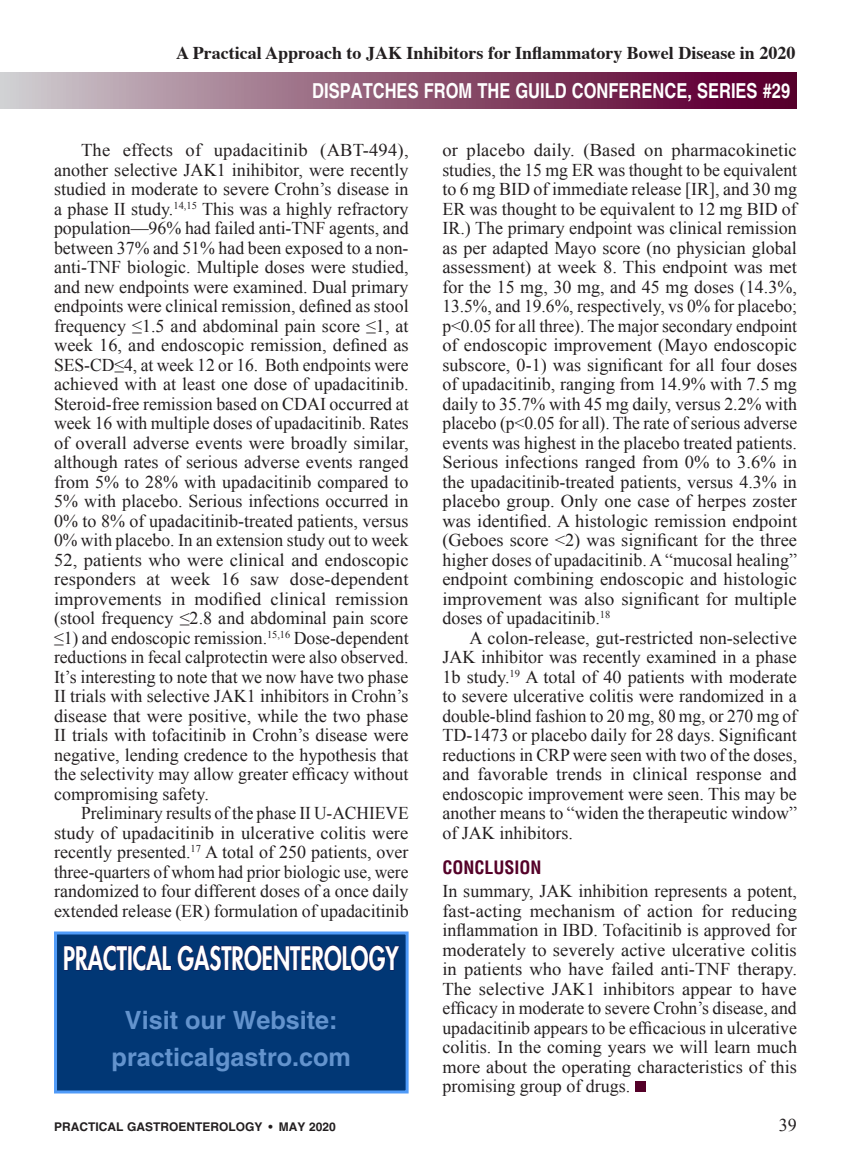
<style>
.page{position:relative;width:851px;height:1161px;background:#fff}
.page>*{position:absolute;margin:0;border:0;box-sizing:border-box;transform-origin:0 0}
.t1{font:800 31.5px "Futura";color:#fff;scale:.72 1}
.t2{font:700 25.2px "Helvetica";color:#6393cd}
.t3{font:700 20.7px "Helvetica";color:#fff;scale:.8 1}
.A_Body_Copy{font:18px/19.5px "Times New Roman";color:#231f20;text-align:justify}
.A_Body_Copy-1st_P{font:18px/19.5px "Times New Roman";color:#231f20;text-align:justify}
.t4{font:700 18px "Times";color:#231f20}
._1_Head{font:700 condensed 18px "Helvetica";color:#540028}
.A_Bottom_Title_Page{font:18px "Times New Roman";color:#231f20}
.A_Bottom_Title_Page-2{font:700 12px "Helvetica";color:#231f20}
</style>
<div class="page">
<div style="left:0;top:73px;width:796px;height:35px;background:linear-gradient(to right,#cec9cc,#550025)"></div>
<div style="left:635px;top:1081px;width:10px;height:11px;background:#540028"></div>
<div style="left:54px;top:932px;width:354px;height:162px;background:#013775;border:3px solid #509bf8"></div>
<svg style="left:64px;top:945px;width:107px;height:26px"></svg>
<svg style="left:177px;top:945px;width:223px;height:26px"></svg>
<p class="t4" style="left:176px;top:35px;width:620px">A Practical Approach to JAK Inhibitors for Inflammatory Bowel Disease in 2020</p>
<p class="t3" style="left:312px;top:78px;width:599px">DISPATCHES FROM THE GUILD CONFERENCE, SERIES #29</p>
<p class="A_Body_Copy" style="left:54px;top:140px;width:356px;text-indent:27px">The effects of upadacitinib (ABT-494), another selective JAK1 inihibitor, were recently studied in moderate to severe Crohn’s disease in a phase II study.<sup>14,15</sup> This was a highly refractory population—96% had failed anti-TNF agents, and between 37% and 51% had been exposed to a non&shy;anti-TNF biologic. Multiple doses were studied, and new endpoints were examined. Dual primary endpoints were clinical remission, defined as stool frequency ≤1.5 and abdominal pain score ≤1, at week 16, and endoscopic remission, defined as SES-CD≤4, at week 12 or 16. Both endpoints were achieved with at least one dose of upadacitinib.<br>Steroid-free remission based on CDAI occurred at week 16 with multiple doses of upadacitinib. Rates of overall adverse events were broadly similar, although rates of serious adverse events ranged from 5% to 28% with upadacitinib compared to 5% with placebo. Serious infections occurred in 0% to 8% of upadacitinib-treated patients, versus 0% with placebo. In an extension study out to week 52, patients who were clinical and endoscopic responders at week 16 saw dose-dependent improvements in modified clinical remission (stool frequency ≤2.8 and abdominal pain score ≤1) and endoscopic remission.<sup>15,16</sup> Dose-dependent reductions in fecal calprotectin were also observed.<br>It’s interesting to note that we now have two phase II trials with selective JAK1 inhibitors in Crohn’s disease that were positive, while the two phase II trials with tofacitinib in Crohn’s disease were negative, lending credence to the hypothesis that the selectivity may allow greater efficacy without compromising safety.</p>
<p class="A_Body_Copy" style="left:54px;top:803px;width:356px;text-indent:27px">Preliminary results of the phase II U-ACHIEVE study of upadacitinib in ulcerative colitis were recently presented.<sup>17</sup> A total of 250 patients, over three-quarters of whom had prior biologic use, were randomized to four different doses of a once daily extended release (ER) formulation of upadacitinib</p>
<p class="t1" style="left:63px;top:938px;width:467px">PRACTICAL GASTROENTEROLOGY</p>
<p class="t2" style="left:125px;top:1004px;width:214px">Visit our Website:</p>
<p class="t2" style="left:112px;top:1042px;width:241px">practicalgastro.com</p>
<p class="A_Body_Copy" style="left:442px;top:140px;width:356px">or placebo daily. (Based on pharmacokinetic studies, the 15 mg ER was thought to be equivalent to 6 mg BID of immediate release [IR], and 30 mg ER was thought to be equivalent to 12 mg BID of IR.) The primary endpoint was clinical remission as per adapted Mayo score (no physician global assessment) at week 8. This endpoint was met for the 15 mg, 30 mg, and 45 mg doses (14.3%, 13.5%, and 19.6%, respectively, vs 0% for placebo; p&lt;0.05 for all three). The major secondary endpoint of endoscopic improvement (Mayo endoscopic subscore, 0-1) was significant for all four doses of upadacitinib, ranging from 14.9% with 7.5 mg daily to 35.7% with 45 mg daily, versus 2.2% with placebo (p&lt;0.05 for all). The rate of serious adverse events was highest in the placebo treated patients.<br>Serious infections ranged from 0% to 3.6% in the upadacitinib-treated patients, versus 4.3% in placebo group. Only one case of herpes zoster was identified. A histologic remission endpoint (Geboes score &lt;2) was significant for the three higher doses of upadacitinib. A “mucosal healing” endpoint combining endoscopic and histologic improvement was also significant for multiple doses of upadacitinib.<sup>18</sup></p>
<p class="A_Body_Copy" style="left:442px;top:627px;width:356px;text-indent:27px">A colon-release, gut-restricted non-selective JAK inhibitor was recently examined in a phase 1b study.<sup>19</sup> A total of 40 patients with moderate to severe ulcerative colitis were randomized in a double-blind fashion to 20 mg, 80 mg, or 270 mg of TD-1473 or placebo daily for 28 days. Significant reductions in CRP were seen with two of the doses, and favorable trends in clinical response and endoscopic improvement were seen. This may be another means to “widen the therapeutic window” of JAK inhibitors.</p>
<p class="_1_Head" style="left:442px;top:856px;width:101px">CONCLUSION</p>
<p class="A_Body_Copy-1st_P" style="left:442px;top:881px;width:356px">In summary, JAK inhibition represents a potent, fast-acting mechanism of action for reducing inflammation in IBD. Tofacitinib is approved for moderately to severely active ulcerative colitis in patients who have failed anti-TNF therapy.<br>The selective JAK1 inhibitors appear to have efficacy in moderate to severe Crohn’s disease, and upadacitinib appears to be efficacious in ulcerative colitis. In the coming years we will learn much more about the operating characteristics of this promising group of drugs.</p>
<p class="A_Bottom_Title_Page-2" style="left:54px;top:1119px;width:283px">PRACTICAL GASTROENTEROLOGY • MAY 2020</p>
<p class="A_Bottom_Title_Page" style="left:778px;top:1113px;width:19px">39</p>
</div>
